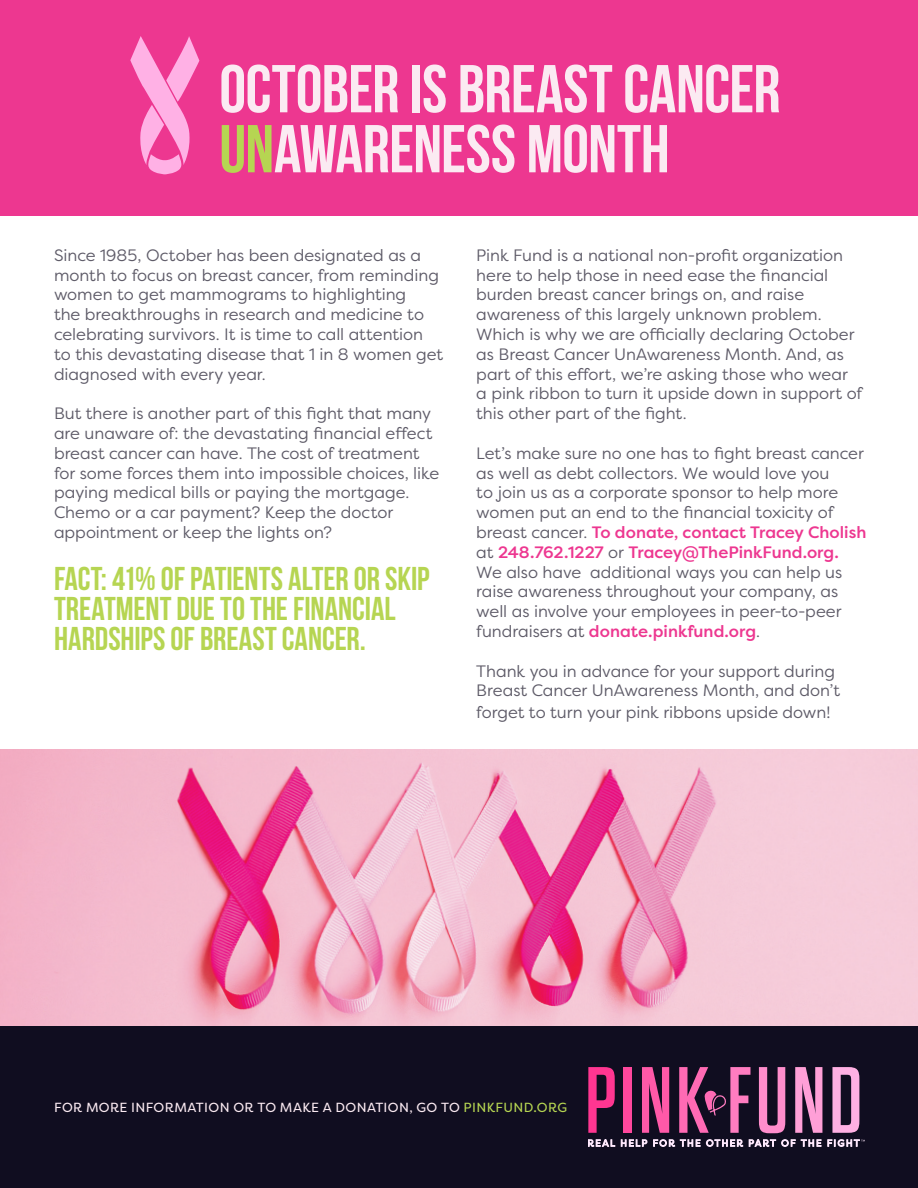
<style>
.page{position:relative;width:918px;height:1188px;background:#fff}
.page>*{position:absolute;margin:0;border:0;box-sizing:border-box;transform-origin:0 0}
.t1{font:700 67.5px/60px "Bebas Neue";letter-spacing:-.01em;color:#fbeaf2}
.t2{font:700 33px/30px "Bebas Neue";color:#b6d552}
.t3{font:16.5px/19.8px "Filson Pro";color:#5e5b68}
.t4{font:13.2px "Filson Pro";letter-spacing:.03em;color:#fbeaf2}
.s1{color:#b6d552}
.s2{font-weight:500;color:#ed3790}
</style>
<div class="page">
<div style="left:0;top:0;width:918px;height:216px;background:#ed3790"></div>
<div style="left:0;top:1026px;width:918px;height:162px;background:#100d20"></div>
<svg style="left:588px;top:1067px;width:27px;height:66px"></svg>
<div style="left:623px;top:1067px;width:9px;height:66px;background:#ff479d"></div>
<svg style="left:642px;top:1067px;width:27px;height:66px"></svg>
<svg style="left:759px;top:1067px;width:26px;height:66px"></svg>
<svg style="left:795px;top:1067px;width:27px;height:66px"></svg>
<svg style="left:832px;top:1067px;width:27px;height:66px"></svg>
<svg style="left:588px;top:1139px;width:27px;height:8px"></svg>
<svg style="left:621px;top:1139px;width:26px;height:8px"></svg>
<svg style="left:653px;top:1139px;width:47px;height:8px"></svg>
<svg style="left:706px;top:1139px;width:37px;height:8px"></svg>
<svg style="left:749px;top:1139px;width:72px;height:8px"></svg>
<svg style="left:679px;top:1067px;width:71px;height:66px"></svg>
<svg style="left:827px;top:1139px;width:38px;height:8px"></svg>
<svg style="left:130px;top:36px;width:69px;height:138px"></svg>
<img style="left:0;top:750px;width:918px;height:276px">
<p class="t1" style="left:219px;top:58px;width:563px">OCTOBER IS BREAST CANCER<br><span class="s1">UN</span>AWARENESS MONTH</p>
<p class="t3" style="left:54px;top:245px;width:391px">Since 1985, October has been designated as a month to focus on breast cancer, from reminding women to get mammograms to highlighting<br>the breakthroughs in research and medicine to celebrating survivors. It is time to call attention to this devastating disease that 1 in 8 women get diagnosed with every year.</p>
<p class="t3" style="left:54px;top:403px;width:387px">But there is another part of this fight that many are unaware of: the devastating financial effect breast cancer can have. The cost of treatment for some forces them into impossible choices, like paying medical bills or paying the mortgage.<br>Chemo or a car payment? Keep the doctor appointment or keep the lights on?</p>
<p class="t2" style="left:54px;top:563px;width:377px">FACT: 41% OF PATIENTS ALTER OR SKIP<br>TREATMENT DUE TO THE FINANCIAL<br>HARDSHIPS OF BREAST CANCER.</p>
<p class="t3" style="left:476px;top:245px;width:388px">Pink Fund is a national non-profit organization here to help those in need ease the financial burden breast cancer brings on, and raise awareness of this largely unknown problem.<br>Which is why we are officially declaring October as Breast Cancer UnAwareness Month. And, as part of this effort, we’re asking those who wear a pink ribbon to turn it upside down in support of this other part of the fight.</p>
<p class="t3" style="left:476px;top:443px;width:392px">Let’s make sure no one has to fight breast cancer as well as debt collectors. We would love you<br>to join us as a corporate sponsor to help more women put an end to the financial toxicity of breast cancer. <span class="s2">To donate, contact Tracey Cholish </span>at <span class="s2">248.762.1227</span> or <span class="s2">Tracey@ThePinkFund.org.<br></span>We also have additional ways you can help us raise awareness throughout your company, as well as involve your employees in peer-to-peer fundraisers at <span class="s2">donate.pinkfund.org</span>.</p>
<p class="t3" style="left:476px;top:660px;width:365px">Thank you in advance for your support during<br>Breast Cancer UnAwareness Month, and don’t</p>
<p class="t3" style="left:476px;top:702px;width:356px">forget to turn your pink ribbons upside down!</p>
<p class="t4" style="left:54px;top:1098px;width:514px">FOR MORE INFORMATION OR TO MAKE A DONATION, GO TO <span class="s1">PINKFUND.ORG</span></p>
</div>
